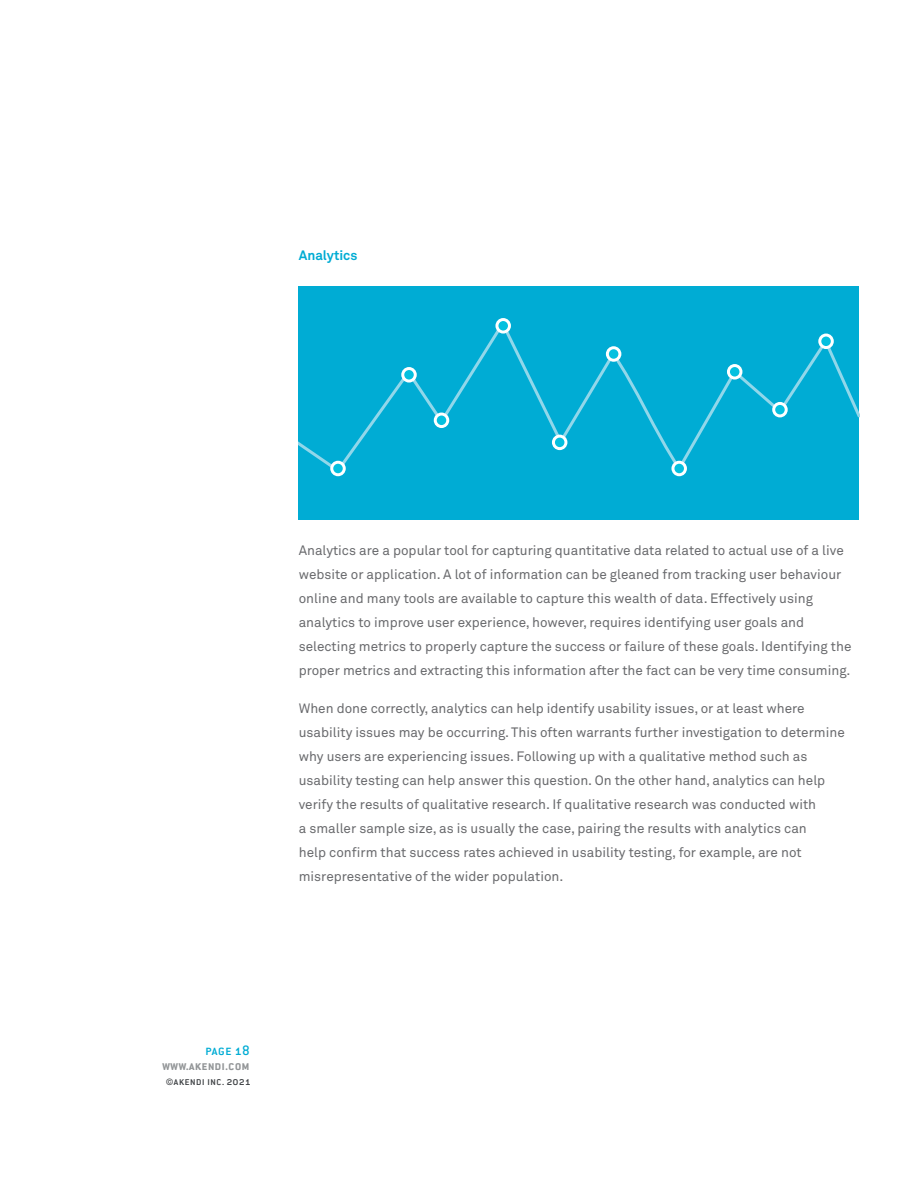
<style>
.page{position:relative;width:918px;height:1188px;background:#fff}
.page>*{position:absolute;margin:0;border:0;box-sizing:border-box;transform-origin:0 0}
.t1{font:500 15px "Conduit ITC Std";color:#00acd4}
.t2{font:13.5px/24px "Akkurat";color:#696a6d}
.t3{font:700 13.5px "Conduit ITC Std";color:#929597}
.t4{font:700 13.5px "Akkurat";color:#00acd4}
.t5{font:500 12px "Conduit ITC Std";color:#414447}
.s1{font-family:"Akkurat";font-weight:400;font-size:9px}
</style>
<div class="page">
<div style="left:299px;top:287px;width:560px;height:233px;background:#00acd4"></div>
<svg style="left:299px;top:333px;width:560px;height:134px"></svg>
<svg style="left:330px;top:461px;width:16px;height:15px"></svg>
<svg style="left:401px;top:367px;width:16px;height:16px"></svg>
<svg style="left:434px;top:413px;width:15px;height:15px"></svg>
<svg style="left:495px;top:318px;width:16px;height:16px"></svg>
<svg style="left:552px;top:435px;width:15px;height:15px"></svg>
<svg style="left:606px;top:346px;width:15px;height:16px"></svg>
<svg style="left:671px;top:461px;width:16px;height:15px"></svg>
<svg style="left:727px;top:364px;width:15px;height:16px"></svg>
<svg style="left:772px;top:402px;width:16px;height:15px"></svg>
<svg style="left:818px;top:334px;width:16px;height:15px"></svg>
<p class="t4" style="left:299px;top:247px;width:60px">Analytics</p>
<p class="t2" style="left:299px;top:538px;width:554px">Analytics are a popular tool for capturing quantitative data related to actual use of a live website or application. A lot of information can be gleaned from tracking user behaviour online and many tools are available to capture this wealth of data. Effectively using analytics to improve user experience, however, requires identifying user goals and selecting metrics to properly capture the success or failure of these goals. Identifying the proper metrics and extracting this information after the fact can be very time consuming.</p>
<p class="t2" style="left:299px;top:696px;width:548px">When done correctly, analytics can help identify usability issues, or at least where usability issues may be occurring. This often warrants further investigation to determine why users are experiencing issues. Following up with a qualitative method such as usability testing can help answer this question. On the other hand, analytics can help verify the results of qualitative research. If qualitative research was conducted with<br>a smaller sample size, as is usually the case, pairing the results with analytics can<br>help confirm that success rates achieved in usability testing, for example, are not misrepresentative of the wider population.</p>
<p class="t1" style="left:205px;top:1041px;width:46px">page 18</p>
<p class="t3" style="left:162px;top:1057px;width:89px">www.akendi.com</p>
<p class="t5" style="left:166px;top:1074px;width:87px"><span class="s1">©</span>akendi inc. 2021</p>
</div>
